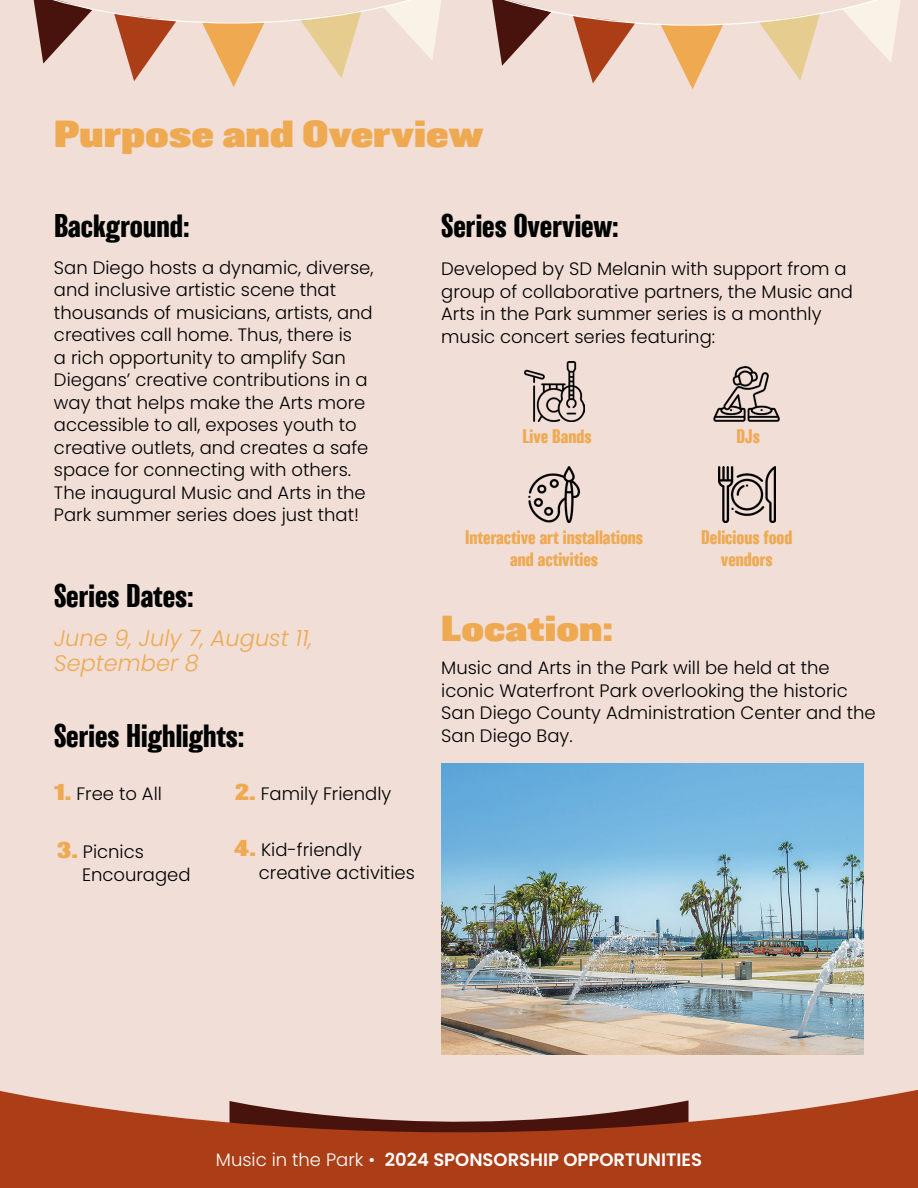
<style>
.page{position:relative;width:918px;height:1188px;background:#f0ded7}
.page>*{position:absolute;margin:0;border:0;box-sizing:border-box;transform-origin:0 0}
.t1{font:900 34.5px "Balboa W00";color:#efa951}
.t2{font:900 33px "Balboa W00";color:#efa951}
.t3{font:700 30px "Balboa W01";color:#000101}
.t4{font:italic 300 22.5px/25.5px "Poppins";color:#efa951}
.t5{font:300 18px/22.5px "Poppins";color:#000}
.t6{font:700 18px/21.6px "Balboa W01";color:#efa951;text-align:center}
.t7{font:600 18px "Poppins";color:#fff}
.s1{font-family:"Balboa W00";font-weight:900;font-size:21px;color:#efa951}
.s2{font-weight:300}
</style>
<div class="page">
<svg style="left:33px;top:0;width:867px;height:89px"></svg>
<svg style="left:0;top:1090px;width:918px;height:98px;fill:#ab3e17"></svg>
<img style="left:524px;top:362px;width:60px;height:60px">
<img style="left:528px;top:466px;width:53px;height:57px">
<img style="left:713px;top:365px;width:67px;height:57px">
<img style="left:719px;top:466px;width:56px;height:57px">
<img style="left:441px;top:764px;width:423px;height:290px">
<h1 class="t1" style="left:54px;top:113px;width:431px">Purpose and Overview</h1>
<h3 class="t3" style="left:54px;top:209px;width:137px">Background:</h3>
<p class="t5" style="left:54px;top:256px;width:321px">San Diego hosts a dynamic, diverse, and inclusive artistic scene that thousands of musicians, artists, and creatives call home. Thus, there is<br>a rich opportunity to amplify San Diegans’ creative contributions in a way that helps make the Arts more accessible to all, exposes youth to creative outlets, and creates a safe space for connecting with others.<br>The inaugural Music and Arts in the Park summer series does just that!</p>
<h3 class="t3" style="left:54px;top:580px;width:141px">Series Dates:</h3>
<p class="t4" style="left:54px;top:625px;width:260px">June 9, July 7, August 11,<br>September 8</p>
<h3 class="t3" style="left:54px;top:720px;width:192px">Series Highlights:</h3>
<p class="t5" style="left:54px;top:783px;width:109px"><span class="s1">1.</span> Free to All</p>
<p class="t5" style="left:82px;top:841px;width:110px;text-indent:-25px"><span class="s1">3.</span> Picnics<br>Encouraged</p>
<p class="t5" style="left:235px;top:783px;width:158px"><span class="s1">2.</span> Family Friendly</p>
<p class="t5" style="left:259px;top:839px;width:157px;text-indent:-25px"><span class="s1">4.</span> Kid-friendly creative activities</p>
<h3 class="t3" style="left:441px;top:209px;width:179px">Series Overview:</h3>
<p class="t5" style="left:441px;top:258px;width:413px">Developed by SD Melanin with support from a group of collaborative partners, the Music and Arts in the Park summer series is a monthly music concert series featuring:</p>
<p class="t6" style="left:523px;top:426px;width:71px">Live Bands</p>
<p class="t6" style="left:465px;top:527px;width:179px">Interactive art installations and activities</p>
<h2 class="t2" style="left:441px;top:609px;width:174px">Location:</h2>
<p class="t6" style="left:737px;top:426px;width:25px">DJs</p>
<p class="t6" style="left:701px;top:527px;width:93px">Delicious food vendors</p>
<p class="t5" style="left:441px;top:657px;width:436px">Music and Arts in the Park will be held at the iconic Waterfront Park overlooking the historic San Diego County Administration Center and the San Diego Bay.</p>
<p class="t7" style="left:216px;top:1149px;width:488px"><span class="s2">Music in the Park •</span> 2024 SPONSORSHIP OPPORTUNITIES</p>
</div>
